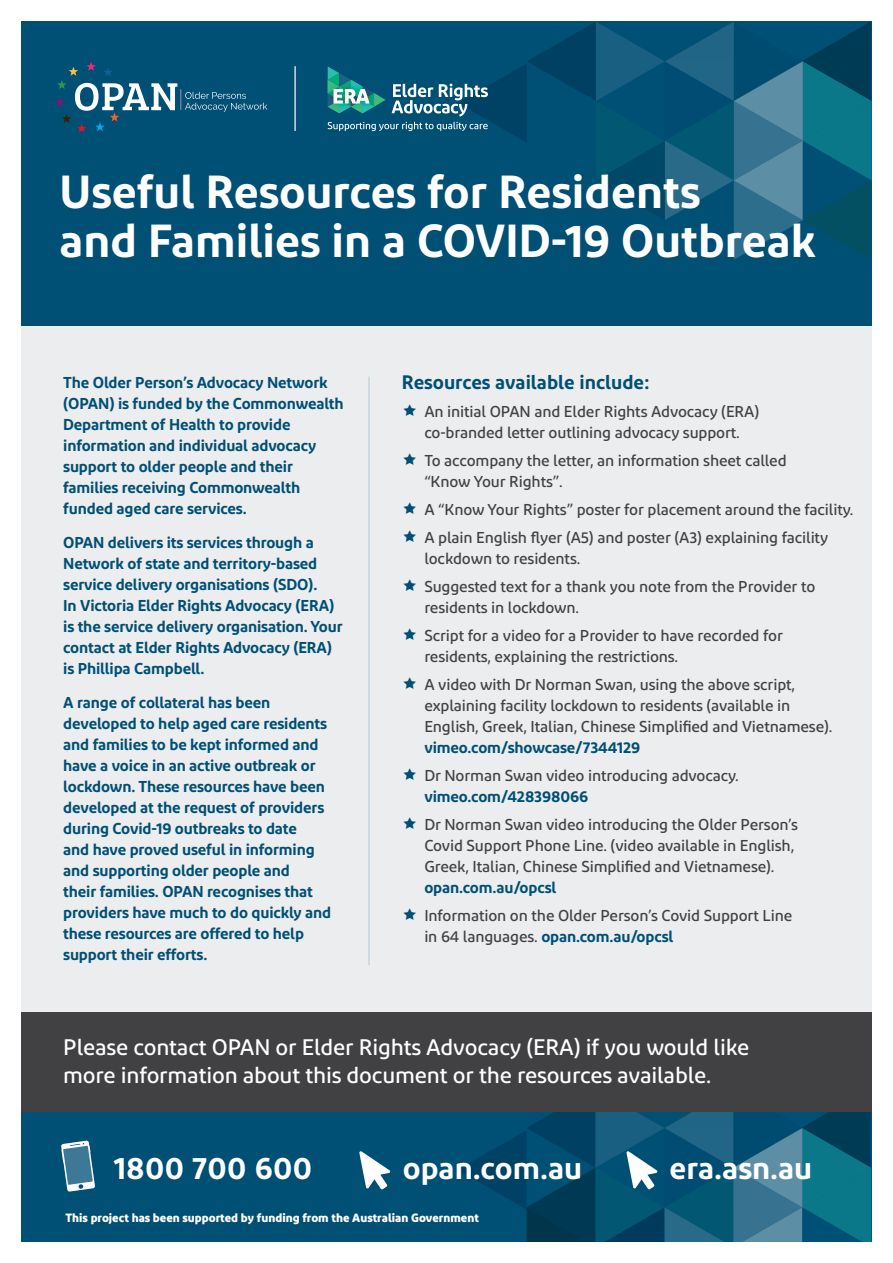
<style>
.page{position:relative;width:893px;height:1263px;background:#fff}
.page>*{position:absolute;margin:0;border:0;box-sizing:border-box;transform-origin:0 0}
.t1{font:600 46.35px/48.9px "Diodrum";color:#fff}
.t2{font:600 31.2px "Diodrum";color:#fff}
.t3{font:500 22.5px/28.5px "Diodrum";letter-spacing:-.01em;color:#fff}
.t4{font:600 19.5px "Diodrum";color:#004f75}
.t5{font:600 15.75px/21px "Diodrum";letter-spacing:-.01em;color:#004f75}
.t6{font:500 15.75px/21px "Diodrum";letter-spacing:-.01em;color:#414042}
.t7{font:700 12px "Diodrum";color:#fff}
.s1{font-weight:600;color:#004f75}
</style>
<div class="page">
<div style="left:21px;top:325px;width:851px;height:689px;background:#ecedee"></div>
<div style="left:21px;top:21px;width:851px;height:304px;background:#004f75"></div>
<div style="left:21px;top:1012px;width:851px;height:104px;background:#414042"></div>
<hr style="left:369px;top:377px;width:1px;height:588px;background:#b3cad6">
<svg style="left:55px;top:62px;width:212px;height:71px"></svg>
<svg style="left:328px;top:21px;width:544px;height:239px"></svg>
<hr style="left:294px;top:66px;width:2px;height:65px;background:#fff">
<div style="left:21px;top:1112px;width:851px;height:130px;background:#004f75"></div>
<svg style="left:61px;top:1140px;width:34px;height:51px"></svg>
<svg style="left:359px;top:1151px;width:31px;height:38px"></svg>
<svg style="left:458px;top:1112px;width:413px;height:130px"></svg>
<h1 class="t1" style="left:60px;top:166px;width:758px">Useful Resources for Residents<br>and Families in a COVID-19 Outbreak</h1>
<p class="t5" style="left:63px;top:372px;width:282px">The Older Person’s Advocacy Network (OPAN) is funded by the Commonwealth Department of Health to provide information and individual advocacy support to older people and their families receiving Commonwealth funded aged care services.</p>
<p class="t5" style="left:63px;top:532px;width:281px">OPAN delivers its services through a Network of state and territory-based service delivery organisations (SDO).<br>In Victoria Elder Rights Advocacy (ERA) is the service delivery organisation. Your contact at Elder Rights Advocacy (ERA) is Phillipa Campbell.</p>
<p class="t5" style="left:63px;top:691px;width:269px">A range of collateral has been developed to help aged care residents and families to be kept informed and have a voice in an active outbreak or lockdown. These resources have been developed at the request of providers during Covid-19 outbreaks to date<br>and have proved useful in informing and supporting older people and<br>their families. OPAN recognises that providers have much to do quickly and these resources are offered to help support their efforts.</p>
<p class="t4" style="left:402px;top:369px;width:249px">Resources available include:</p>
<p class="t6" style="left:424px;top:400px;width:336px">An initial OPAN and Elder Rights Advocacy (ERA) co-branded letter outlining advocacy support.</p>
<p class="t6" style="left:424px;top:449px;width:364px">To accompany the letter, an information sheet called “Know Your Rights”.</p>
<p class="t6" style="left:424px;top:495px;width:431px;line-height:28px">A “Know Your Rights” poster for placement around the facility.<br>A plain English flyer (A5) and poster (A3) explaining facility</p>
<p class="t6" style="left:424px;top:544px;width:392px;line-height:28px">lockdown to residents.<br>Suggested text for a thank you note from the Provider to</p>
<p class="t6" style="left:424px;top:593px;width:360px;line-height:28px">residents in lockdown.<br>Script for a video for a Provider to have recorded for</p>
<p class="t6" style="left:424px;top:642px;width:372px;line-height:28px">residents, explaining the restrictions.<br>A video with Dr Norman Swan, using the above script,</p>
<p class="t6" style="left:424px;top:694px;width:410px">explaining facility lockdown to residents (available in<br>English, Greek, Italian, Chinese Simplified and Vietnamese).</p>
<p class="t5" style="left:424px;top:736px;width:217px">vimeo.com/showcase/7344129</p>
<p class="t6" style="left:424px;top:764px;width:316px">Dr Norman Swan video introducing advocacy.</p>
<p class="t5" style="left:424px;top:785px;width:165px">vimeo.com/428398066</p>
<p class="t6" style="left:424px;top:813px;width:375px">Dr Norman Swan video introducing the Older Person’s<br>Covid Support Phone Line. (video available in English,<br>Greek, Italian, Chinese Simplified and Vietnamese).</p>
<p class="t5" style="left:424px;top:876px;width:134px">opan.com.au/opcsl</p>
<p class="t6" style="left:424px;top:904px;width:369px">Information on the Older Person’s Covid Support Line in 64 languages. <span class="s1">opan.com.au/opcsl</span></p>
<h3 class="t3" style="left:63px;top:1032px;width:688px">Please contact OPAN or Elder Rights Advocacy (ERA) if you would like more information about this document or the resources available.</h3>
<h2 class="t2" style="left:113px;top:1148px;width:200px">1800 700 600</h2>
<h2 class="t2" style="left:403px;top:1148px;width:181px">opan.com.au</h2>
<h2 class="t2" style="left:669px;top:1148px;width:144px">era.asn.au</h2>
<p class="t7" style="left:65px;top:1210px;width:415px">This project has been supported by funding from the Australian Government</p>
</div>
